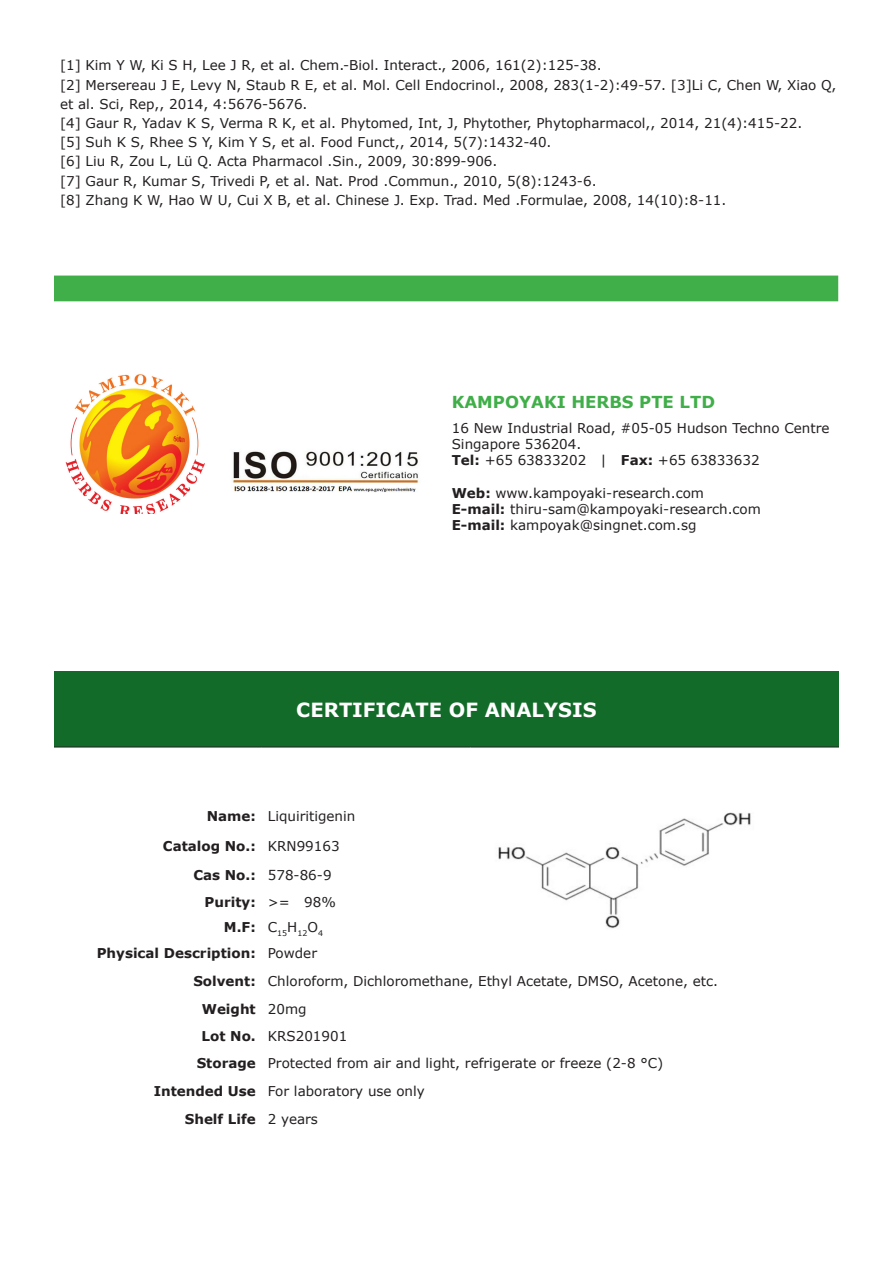
<style>
.page{position:relative;width:893px;height:1263px;background:#fff}
.page>*{position:absolute;margin:0;border:0;box-sizing:border-box;transform-origin:0 0}
.t1{font:700 19.5px "Verdana";color:#fff}
.t2{font:700 16.5px "Verdana";color:#40ae49}
.t3{font:13.5px/19.2px "Verdana";color:#231f20}
.t4{font:700 13.5px "Verdana";color:#231f20}
.t5{font:7.8px "Verdana";color:#231f20}
.s1{font-weight:700}
</style>
<div class="page">
<div style="left:54px;top:276px;width:784px;height:25px;background:#40ae49"></div>
<img style="left:65px;top:374px;width:140px;height:140px">
<img style="left:232px;top:451px;width:187px;height:41px">
<div style="left:54px;top:671px;width:785px;height:76px;background:#136b29"></div>
<hr style="left:54px;top:747px;width:208px;height:1px;background:#231f20">
<hr style="left:262px;top:747px;width:208px;height:1px;background:#231f20">
<hr style="left:470px;top:747px;width:369px;height:1px;background:#231f20">
<img style="left:498px;top:812px;width:253px;height:117px">
<p class="t3" style="left:60px;top:56px;width:543px">[1] Kim Y W, Ki S H, Lee J R, et al. Chem.-Biol. Interact., 2006, 161(2):125-38.</p>
<p class="t3" style="left:60px;top:75px;width:778px">[2] Mersereau J E, Levy N, Staub R E, et al. Mol. Cell Endocrinol., 2008, 283(1-2):49-57. [3]Li C, Chen W, Xiao Q, et al. Sci, Rep,, 2014, 4:5676-5676.</p>
<p class="t3" style="left:60px;top:114px;width:744px">[4] Gaur R, Yadav K S, Verma R K, et al. Phytomed, Int, J, Phytother, Phytopharmacol,, 2014, 21(4):415-22.</p>
<p class="t3" style="left:60px;top:133px;width:493px">[5] Suh K S, Rhee S Y, Kim Y S, et al. Food Funct,, 2014, 5(7):1432-40.</p>
<p class="t3" style="left:60px;top:152px;width:439px">[6] Liu R, Zou L, Lü Q. Acta Pharmacol .Sin., 2009, 30:899-906.</p>
<p class="t3" style="left:60px;top:171px;width:538px">[7] Gaur R, Kumar S, Trivedi P, et al. Nat. Prod .Commun., 2010, 5(8):1243-6.</p>
<p class="t3" style="left:60px;top:190px;width:668px">[8] Zhang K W, Hao W U, Cui X B, et al. Chinese J. Exp. Trad. Med .Formulae, 2008, 14(10):8-11.</p>
<p class="t2" style="left:452px;top:391px;width:265px">KAMPOYAKI HERBS PTE LTD</p>
<p class="t3" style="left:452px;top:419px;width:379px">16 New Industrial Road, #05-05 Hudson Techno Centre</p>
<p class="t3" style="left:452px;top:435px;width:131px">Singapore 536204.</p>
<p class="t3" style="left:452px;top:451px;width:309px"><span class="s1">Tel:</span> +65 63833202 | <span class="s1">Fax:</span> +65 63833632</p>
<p class="t3" style="left:452px;top:483px;width:254px"><span class="s1">Web:</span> www.kampoyaki-research.com</p>
<p class="t3" style="left:452px;top:500px;width:311px"><span class="s1">E-mail:</span> thiru-sam@kampoyaki-research.com</p>
<p class="t3" style="left:452px;top:516px;width:246px"><span class="s1">E-mail:</span> kampoyak@singnet.com.sg</p>
<p class="t1" style="left:296px;top:697px;width:302px">CERTIFICATE OF ANALYSIS</p>
<p class="t4" style="left:207px;top:807px;width:51px">Name:</p>
<p class="t3" style="left:268px;top:806px;width:89px">Liquiritigenin</p>
<p class="t4" style="left:163px;top:837px;width:94px">Catalog No.:</p>
<p class="t3" style="left:268px;top:836px;width:73px">KRN99163</p>
<p class="t4" style="left:193px;top:866px;width:64px">Cas No.:</p>
<p class="t3" style="left:268px;top:866px;width:65px">578-86-9</p>
<p class="t4" style="left:205px;top:893px;width:53px">Purity:</p>
<p class="t3" style="left:268px;top:892px;width:70px">&gt;= 98%</p>
<p class="t4" style="left:224px;top:918px;width:33px">M.F:</p>
<p class="t5" style="left:268px;top:928px;width:57px"><sup>C</sup>15<sup>H</sup>12<sup>O</sup>4</p>
<p class="t4" style="left:97px;top:944px;width:161px">Physical Description:</p>
<p class="t3" style="left:268px;top:944px;width:51px">Powder</p>
<p class="t4" style="left:193px;top:972px;width:64px">Solvent:</p>
<p class="t3" style="left:268px;top:971px;width:452px">Chloroform, Dichloromethane, Ethyl Acetate, DMSO, Acetone, etc.</p>
<p class="t4" style="left:202px;top:1000px;width:56px">Weight</p>
<p class="t3" style="left:268px;top:999px;width:40px">20mg</p>
<p class="t4" style="left:202px;top:1027px;width:56px">Lot No.</p>
<p class="t3" style="left:268px;top:1026px;width:81px">KRS201901</p>
<p class="t4" style="left:197px;top:1054px;width:61px">Storage</p>
<p class="t3" style="left:268px;top:1054px;width:397px">Protected from air and light, refrigerate or freeze (2-8 °C)</p>
<p class="t4" style="left:154px;top:1082px;width:104px">Intended Use</p>
<p class="t3" style="left:268px;top:1081px;width:159px">For laboratory use only</p>
<p class="t4" style="left:185px;top:1110px;width:72px">Shelf Life</p>
<p class="t3" style="left:268px;top:1109px;width:52px">2 years</p>
</div>
